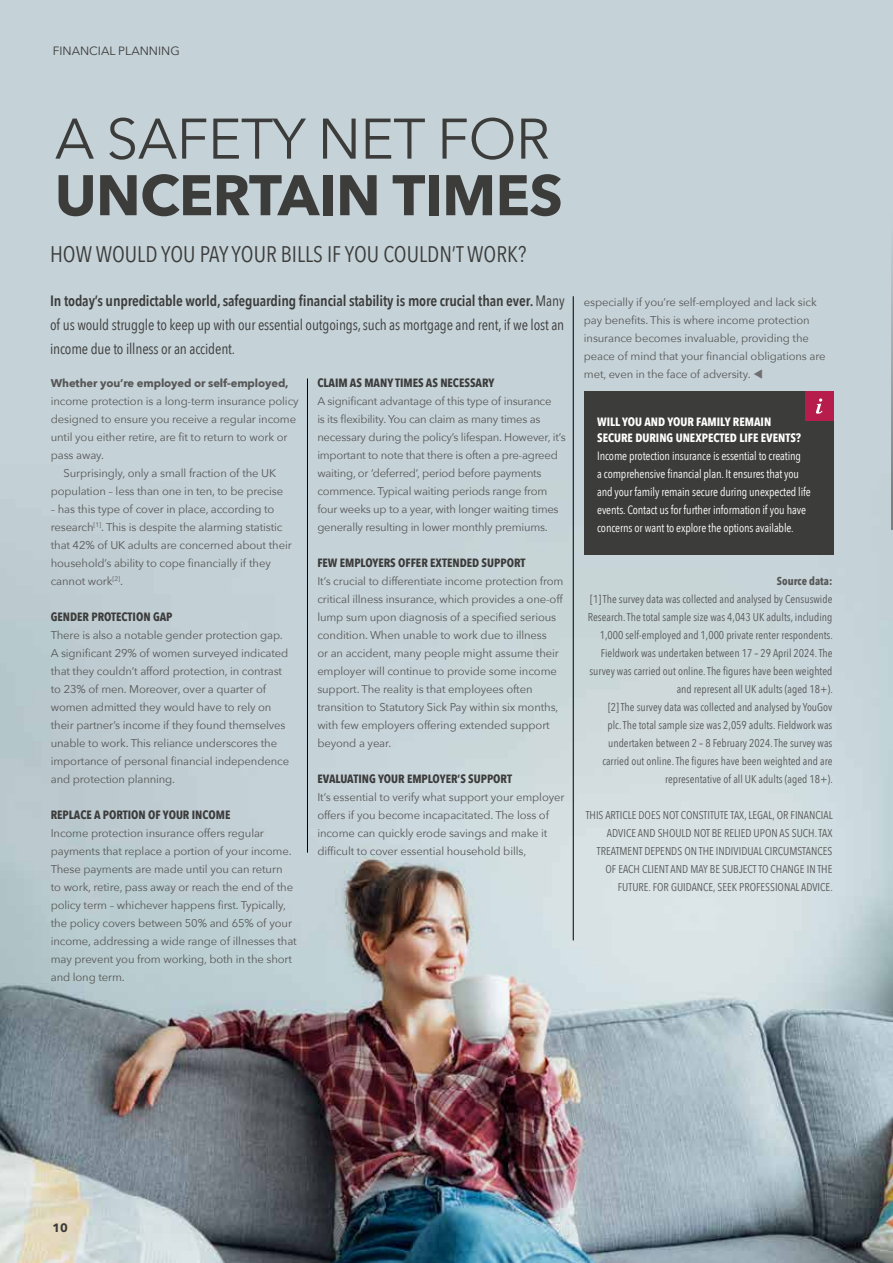
<style>
.page{position:relative;width:893px;height:1263px;background:#fff}
.page>*{position:absolute;margin:0;border:0;box-sizing:border-box;transform-origin:0 0}
.t1{font:700 56.55px "Avenir Next";letter-spacing:-.01em;color:#3c3c3b}
.t2{font:56.55px "Avenir Next";letter-spacing:-.01em;color:#3c3c3b}
.t3{font:22.5px "Avenir Next Condensed";color:#3c3c3b}
.t4{font:15px/24px "Avenir Next Condensed";letter-spacing:-.01em;color:#3c3c3b;text-align:justify}
.t5{font:12px/18px "Avenir Next Condensed";letter-spacing:-.01em;color:#fff}
.t6{font:700 12px "Avenir Next Condensed";color:#3c3c3b}
.t7{font:700 12px/16.5px "Avenir Next Condensed";color:#fff}
.t8{font:12px "Avenir Next";color:#3c3c3b}
.t9{font:700 12px "Avenir Next";color:#3c3c3b}
.t10{font:11.25px/18px "Avenir Next";letter-spacing:-.01em;color:#575756}
.t11{font:11.25px/18px "Avenir Next Condensed";color:#575756;text-align:right}
.t12{font:700 11.25px "Avenir Next";letter-spacing:-.01em;color:#575756}
.t13{font:700 11.25px "Avenir Next Condensed";color:#575756}
.s1{font-weight:600}
.s2{color:#706f6f}
</style>
<div class="page">
<img style="left:0;top:0;width:893px;height:1263px">
<hr style="left:891px;top:214px;width:2px;height:316px;background:#9f9f9f">
<div style="left:584px;top:391px;width:249px;height:164px;background:#3c3c3b"></div>
<div style="left:805px;top:391px;width:28px;height:30px;background:#b61d4c"></div>
<svg style="left:816px;top:398px;width:6px;height:16px"></svg>
<hr style="left:573px;top:296px;width:1px;height:644px;background:#000">
<hr style="left:307px;top:378px;width:1px;height:475px;background:#000">
<p class="t8" style="left:53px;top:40px;width:129px">FINANCIAL PLANNING</p>
<h1 class="t2" style="left:55px;top:91px;width:496px">A SAFETY NET FOR</h1>
<h1 class="t1" style="left:55px;top:146px;width:509px">UNCERTAIN TIMES</h1>
<h2 class="t3" style="left:50px;top:235px;width:478px">HOW WOULD YOU PAY YOUR BILLS IF YOU COULDN’T WORK?</h2>
<h3 class="t4" style="left:50px;top:288px;width:516px"><span class="s1">In today’s unpredictable world, safeguarding financial stability is more crucial than ever.</span> Many of us would struggle to keep up with our essential outgoings, such as mortgage and rent, if we lost an income due to illness or an accident.</h3>
<p class="t12" style="left:51px;top:373px;width:239px">Whether you’re employed or self-employed,</p>
<p class="t10" style="left:51px;top:392px;width:249px">income protection is a long-term insurance policy</p>
<p class="t10" style="left:51px;top:410px;width:247px">designed to ensure you receive a regular income</p>
<p class="t10" style="left:51px;top:428px;width:238px">until you either retire, are fit to return to work or</p>
<p class="t10" style="left:51px;top:446px;width:55px">pass away.</p>
<p class="t10" style="left:64px;top:464px;width:214px">Surprisingly, only a small fraction of the UK</p>
<p class="t10" style="left:51px;top:482px;width:234px">population – less than one in ten, to be precise</p>
<p class="t10" style="left:51px;top:500px;width:242px">– has this type of cover in place, according to research<sup>[1]</sup>. This is despite the alarming statistic that 42% of UK adults are concerned about their household’s ability to cope financially if they cannot work<sup>[2]</sup>.</p>
<p class="t6" style="left:51px;top:609px;width:123px">GENDER PROTECTION GAP</p>
<p class="t10" style="left:51px;top:626px;width:240px">There is also a notable gender protection gap.<br>A significant 29% of women surveyed indicated that they couldn’t afford protection, in contrast to 23% of men. Moreover, over a quarter of women admitted they would have to rely on their partner’s income if they found themselves unable to work. This reliance underscores the importance of personal financial independence and protection planning.</p>
<p class="t6" style="left:51px;top:807px;width:181px">REPLACE A PORTION OF YOUR INCOME</p>
<p class="t10" style="left:51px;top:824px;width:247px">Income protection insurance offers regular payments that replace a portion of your income.<br>These payments are made until you can return<br>to work, retire, pass away or reach the end of the policy term – whichever happens first. Typically, the policy covers between 50% and 65% of your income, addressing a wide range of illnesses that may prevent you from working, both in the short and long term.</p>
<p class="t6" style="left:317px;top:375px;width:179px">CLAIM AS MANY TIMES AS NECESSARY</p>
<p class="t10" style="left:317px;top:392px;width:250px">A significant advantage of this type of insurance<br>is its flexibility. You can claim as many times as necessary during the policy’s lifespan. However, it’s important to note that there is often a pre-agreed waiting, or ‘deferred’, period before payments commence. Typical waiting periods range from four weeks up to a year, with longer waiting times generally resulting in lower monthly premiums.</p>
<p class="t6" style="left:317px;top:555px;width:210px">FEW EMPLOYERS OFFER EXTENDED SUPPORT</p>
<p class="t10" style="left:317px;top:572px;width:248px">It’s crucial to differentiate income protection from critical illness insurance, which provides a one-off lump sum upon diagnosis of a specified serious condition. When unable to work due to illness<br>or an accident, many people might assume their employer will continue to provide some income support. The reality is that employees often transition to Statutory Sick Pay within six months, with few employers offering extended support beyond a year.</p>
<p class="t6" style="left:317px;top:771px;width:196px">EVALUATING YOUR EMPLOYER’S SUPPORT</p>
<p class="t10" style="left:317px;top:788px;width:249px">It’s essential to verify what support your employer offers if you become incapacitated. The loss of income can quickly erode savings and make it difficult to cover essential household bills,</p>
<p class="t10" style="left:584px;top:293px;width:243px">especially if you’re self-employed and lack sick pay benefits. This is where income protection insurance becomes invaluable, providing the peace of mind that your financial obligations are met, even in the face of adversity. <span class="s2">▼</span></p>
<p class="t7" style="left:597px;top:413px;width:205px">WILL YOU AND YOUR FAMILY REMAIN<br>SECURE DURING UNEXPECTED LIFE EVENTS?</p>
<p class="t5" style="left:597px;top:447px;width:215px">Income protection insurance is essential to creating<br>a comprehensive financial plan. It ensures that you and your family remain secure during unexpected life events. Contact us for further information if you have concerns or want to explore the options available.</p>
<p class="t13" style="left:777px;top:574px;width:57px">Source data:</p>
<p class="t11" style="left:588px;top:590px;width:246px">[1] The survey data was collected and analysed by Censuswide Research. The total sample size was 4,043 UK adults, including 1,000 self-employed and 1,000 private renter respondents.<br>Fieldwork was undertaken between 17 – 29 April 2024. The survey was carried out online. The figures have been weighted and represent all UK adults (aged 18+).<br>[2] The survey data was collected and analysed by YouGov<br>plc. The total sample size was 2,059 adults. Fieldwork was undertaken between 2 – 8 February 2024. The survey was carried out online. The figures have been weighted and are representative of all UK adults (aged 18+).</p>
<p class="t11" style="left:586px;top:806px;width:249px">THIS ARTICLE DOES NOT CONSTITUTE TAX, LEGAL, OR FINANCIAL ADVICE AND SHOULD NOT BE RELIED UPON AS SUCH. TAX TREATMENT DEPENDS ON THE INDIVIDUAL CIRCUMSTANCES OF EACH CLIENT AND MAY BE SUBJECT TO CHANGE IN THE FUTURE. FOR GUIDANCE, SEEK PROFESSIONAL ADVICE.</p>
<p class="t9" style="left:53px;top:1218px;width:17px">10</p>
</div>
